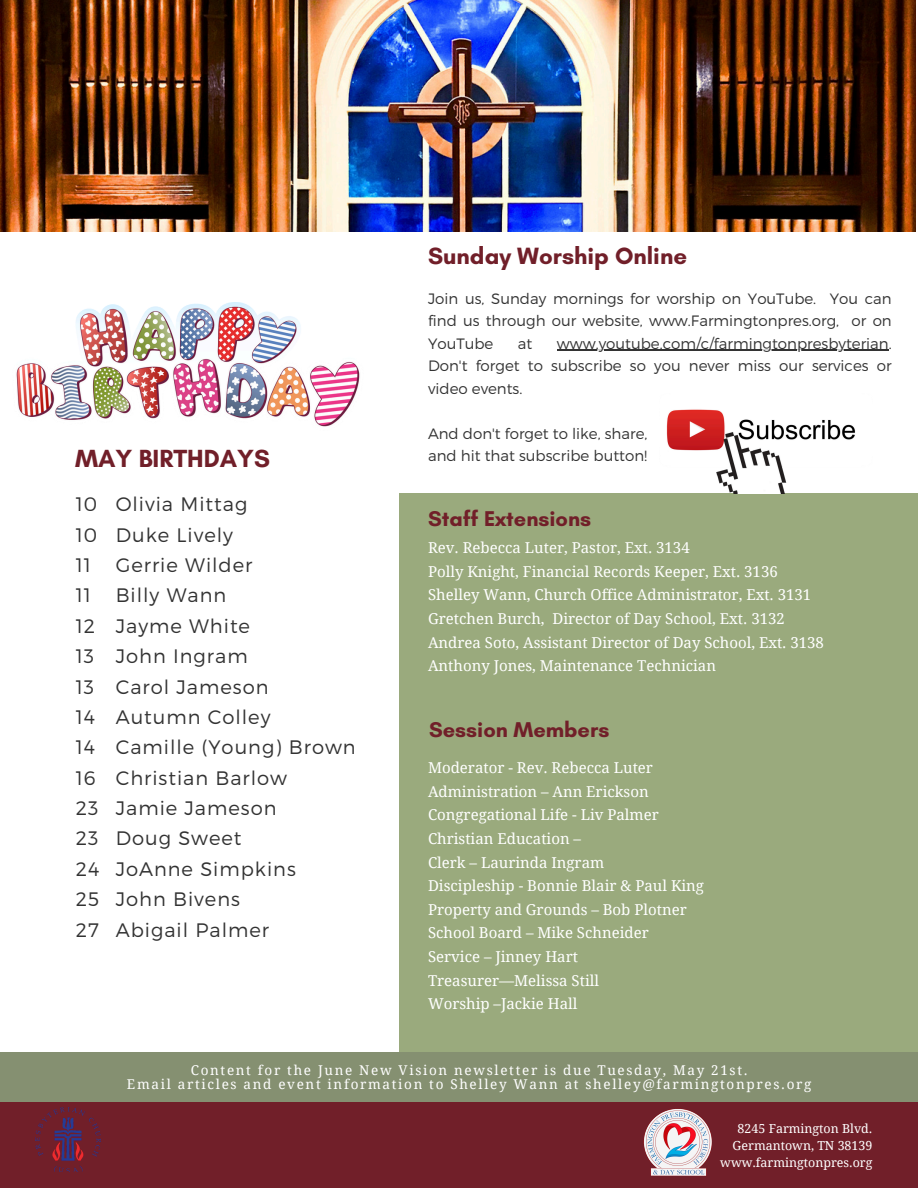
<style>
.page{position:relative;width:918px;height:1188px;background:#fff}
.page>*{position:absolute;margin:0;border:0;box-sizing:border-box;transform-origin:0 0}
.t1{font:700 25.35px "Glacial Indifference";color:#711f29}
.t2{font:700 24px "Glacial Indifference";color:#711f29}
.t3{font:700 21.75px "Glacial Indifference";color:#711f29}
.t4{font:300 19.5px/30.3px "Montserrat";letter-spacing:.05em;color:#333}
.t5{font:15px/23.7px "Droid Serif";color:#fff}
.t6{font:300 15px/22.5px "Montserrat";color:#333;text-align:justify}
.t7{font:13.5px/14.7px "Droid Serif";letter-spacing:.125em;color:#fff;text-align:center}
.t8{font:12.45px/16.8px "Droid Serif";color:#fff;text-align:right}
</style>
<div class="page">
<div style="left:400px;top:494px;width:518px;height:588px;background:#9aaa7d"></div>
<div style="left:0;top:1052px;width:918px;height:54px;background:#859071"></div>
<div style="left:0;top:1102px;width:918px;height:86px;background:#711f29"></div>
<img style="left:36px;top:1107px;width:64px;height:65px">
<img style="left:660px;top:409px;width:213px;height:85px">
<img style="left:0;top:0;width:915px;height:231px">
<img style="left:643px;top:1108px;width:69px;height:68px">
<img style="left:16px;top:302px;width:344px;height:125px">
<hr style="left:557px;top:350px;width:332px;height:1px;background:#333">
<p class="t1" style="left:75px;top:443px;width:197px">MAY BIRTHDAYS</p>
<h5 class="t4" style="left:76px;top:488px;width:25px">10<br>10<br>11<br>11<br>12<br>13<br>13<br>14<br>14<br>16<br>23<br>23<br>24<br>25<br>27</h5>
<p class="t4" style="left:116px;top:488px;width:241px">Olivia Mittag<br>Duke Lively<br>Gerrie Wilder<br>Billy Wann<br>Jayme White<br>John Ingram<br>Carol Jameson<br>Autumn Colley<br>Camille (Young) Brown<br>Christian Barlow<br>Jamie Jameson<br>Doug Sweet<br>JoAnne Simpkins<br>John Bivens<br>Abigail Palmer</p>
<p class="t2" style="left:428px;top:242px;width:261px">Sunday Worship Online</p>
<p class="t6" style="left:428px;top:286px;width:465px">Join us, Sunday mornings for worship on YouTube. You can find us through our website, www.Farmingtonpres.org, or on YouTube</p>
<h3 class="t6" style="left:428px;top:331px;width:465px;text-indent:129px">www.youtube.com/c/farmingtonpresbyterian.<br>Don't forget to subscribe so you never miss our services or video events.</h3>
<h3 class="t6" style="left:428px;top:421px;width:221px">And don't forget to like, share, and hit that subscribe button!</h3>
<p class="t6" style="left:518px;top:331px;width:16px">at</p>
<h6 class="t3" style="left:428px;top:505px;width:165px">Staff Extensions</h6>
<h4 class="t5" style="left:428px;top:536px;width:398px">Rev. Rebecca Luter, Pastor, Ext. 3134<br>Polly Knight, Financial Records Keeper, Ext. 3136<br>Shelley Wann, Church Office Administrator, Ext. 3131<br>Gretchen Burch, Director of Day School, Ext. 3132<br>Andrea Soto, Assistant Director of Day School, Ext. 3138<br>Anthony Jones, Maintenance Technician</h4>
<p class="t3" style="left:429px;top:716px;width:182px">Session Members</p>
<h4 class="t5" style="left:428px;top:756px;width:278px">Moderator - Rev. Rebecca Luter<br>Administration – Ann Erickson<br>Congregational Life - Liv Palmer<br>Christian Education –<br>Clerk – Laurinda Ingram<br>Discipleship - Bonnie Blair &amp; Paul King<br>Property and Grounds – Bob Plotner<br>School Board – Mike Schneider<br>Service – Jinney Hart<br>Treasurer—Melissa Still<br>Worship –Jackie Hall</h4>
<h3 class="t7" style="left:127px;top:1063px;width:686px">Content for the June New Vision newsletter is due Tuesday, May 21st.<br>Email articles and event information to Shelley Wann at shelley@farmingtonpres.org</h3>
<h5 class="t8" style="left:720px;top:1120px;width:154px">8245 Farmington Blvd.<br>Germantown, TN 38139 www.farmingtonpres.org</h5>
</div>
